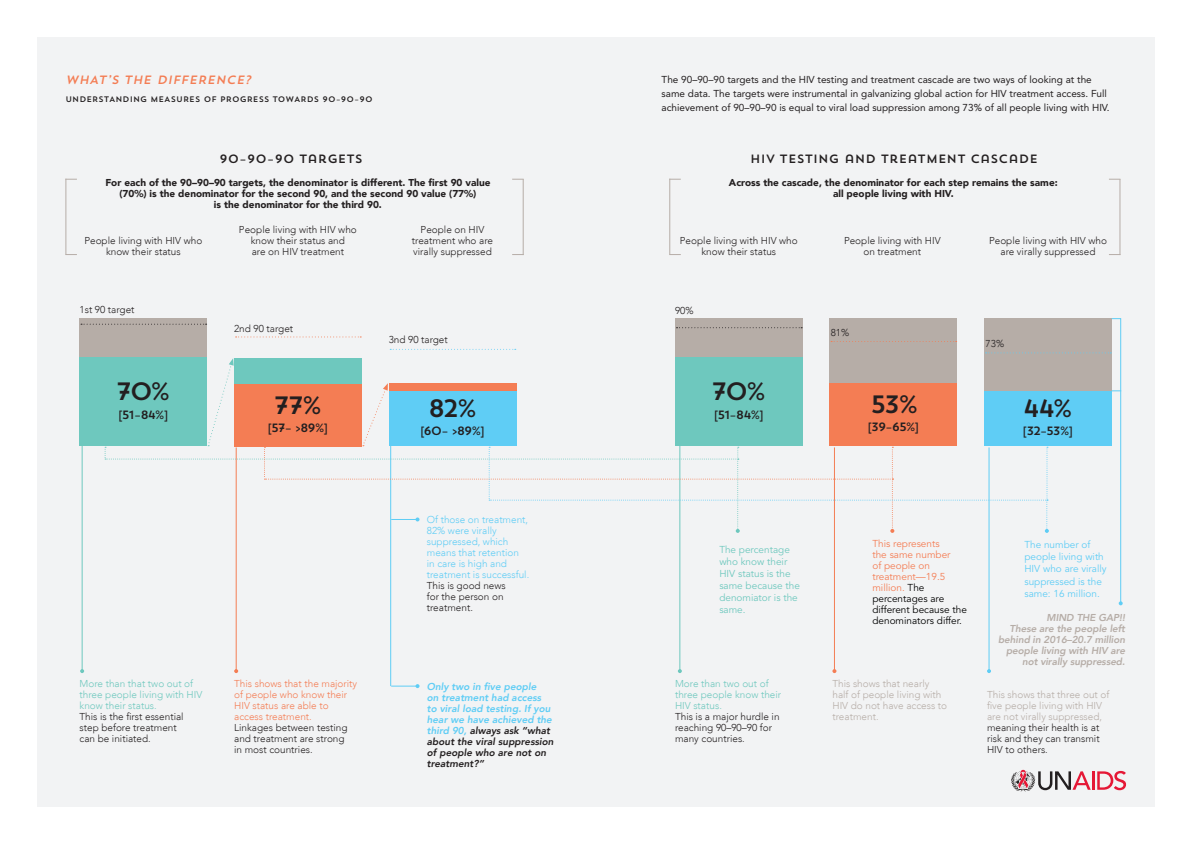
<style>
.page{position:relative;width:1191px;height:842px;background:#fff}
.page>*{position:absolute;margin:0;border:0;box-sizing:border-box;transform-origin:0 0}
.Body{font:25px "Trend Sans One";letter-spacing:-.12em;color:#231f20}
.Body-2{font:12px "Trend Sans One";letter-spacing:-.105em;color:#231f20}
.title_spread{font:12px "Trend Sans One";color:#231f20}
.commitments_little_t{font:italic 12px "Trend Sans One";color:#f47d54}
.t1{font:300 10px/11px "Avenir LT";color:#231f20;text-align:center}
.text{font:10px/14px "Avenir";color:#231f20}
.title_spread-2{font:900 10px/11px "Avenir LT";color:#231f20;text-align:center}
.t2{font:300 10px/11px "Avenir LT";color:#b6ada7}
.t3{font:italic 800 10px/11px "Avenir";color:#5fcdf5}
.t4{font:300 10px/11px "Avenir LT";color:#5fcdf5}
.t5{font:300 10px/11px "Avenir LT";color:#f47d54}
.t6{font:300 10px/11px "Avenir LT";color:#6ec8be}
.t7{font:10px/11px "Avenir";color:#f47d54}
.t8{font:italic 800 10px/11px "Avenir";letter-spacing:-.01em;color:#b6ada7;text-align:right}
.t9{font:10px/12px "Avenir";color:#5fcdf5}
.t10{font:10px/12px "Avenir";color:#6ec8be}
.t11{font:300 10px "Avenir";color:#231f20}
.title_figure{font:8px "Trend Sans One";color:#231f20}
.s1{color:#231f20}
.s2{color:#000}
.s3{color:#6ec8be}
</style>
<div class="page">
<div style="left:37px;top:37px;width:1117px;height:769px;background:#f2f3f4"></div>
<hr style="left:523px;top:179px;width:1px;height:76px;background:#b6ada7">
<hr style="left:1119px;top:179px;width:1px;height:76px;background:#b6ada7">
<hr style="left:65px;top:179px;width:1px;height:76px;background:#b6ada7">
<hr style="left:669px;top:179px;width:1px;height:76px;background:#b6ada7">
<hr style="left:82px;top:446px;width:1px;height:225px;background:#6ec8be">
<svg style="left:80px;top:669px;width:4px;height:4px"></svg>
<hr style="left:679px;top:446px;width:1px;height:225px;background:#6ec8be">
<svg style="left:678px;top:669px;width:4px;height:4px"></svg>
<hr style="left:236px;top:447px;width:1px;height:224px;background:#f47d54">
<svg style="left:234px;top:669px;width:4px;height:4px"></svg>
<hr style="left:834px;top:447px;width:1px;height:224px;background:#f47d54">
<svg style="left:832px;top:669px;width:4px;height:4px"></svg>
<hr style="left:988px;top:447px;width:1px;height:224px;background:#5fcdf5">
<svg style="left:987px;top:669px;width:4px;height:4px"></svg>
<hr style="left:390px;top:446px;width:1px;height:240px;background:#5fcdf5">
<svg style="left:391px;top:684px;width:28px;height:4px"></svg>
<svg style="left:81px;top:318px;width:1041px;height:287px"></svg>
<svg style="left:1011px;top:770px;width:115px;height:21px"></svg>
<p class="commitments_little_t" style="left:65px;top:72px;width:190px">WHAT’S THE DIFFERENCE?</p>
<p class="title_figure" style="left:65px;top:94px;width:309px">UNDERSTANDING MEASURES OF PROGRESS TOWARDS 90–90–90</p>
<p class="text" style="left:661px;top:72px;width:449px">The 90–90–90 targets and the HIV testing and treatment cascade are two ways of looking at the same data. The targets were instrumental in galvanizing global action for HIV treatment access. Full achievement of 90–90–90 is equal to viral load suppression among 73% of all people living with HIV.</p>
<p class="title_spread" style="left:219px;top:151px;width:145px">90–90–90 TARGETS</p>
<p class="title_spread" style="left:750px;top:151px;width:289px">HIV TESTING AND TREATMENT CASCADE</p>
<p class="title_spread-2" style="left:729px;top:177px;width:330px">Across the cascade, the denominator for each step remains the same: all people living with HIV.</p>
<p class="t1" style="left:844px;top:235px;width:98px">People living with HIV on treatment</p>
<p class="title_spread-2" style="left:105px;top:177px;width:387px">For each of the 90–90–90 targets, the denominator is different. The first 90 value (70%) is the denominator for the second 90, and the second 90 value (77%)<br>is the denominator for the third 90.</p>
<p class="t1" style="left:84px;top:235px;width:119px">People living with HIV who know their status</p>
<p class="t1" style="left:239px;top:224px;width:119px">People living with HIV who know their status and<br>are on HIV treatment</p>
<p class="t1" style="left:412px;top:224px;width:83px">People on HIV treatment who are virally suppressed</p>
<p class="t1" style="left:680px;top:235px;width:119px">People living with HIV who know their status</p>
<p class="t1" style="left:989px;top:235px;width:119px">People living with HIV who are virally suppressed</p>
<p class="t11" style="left:80px;top:304px;width:57px">1st 90 target</p>
<p class="t11" style="left:234px;top:322px;width:61px">2nd 90 target</p>
<p class="t11" style="left:389px;top:334px;width:61px">3nd 90 target</p>
<p class="t11" style="left:675px;top:304px;width:20px">90%</p>
<p class="t11" style="left:830px;top:326px;width:20px">81%</p>
<p class="t11" style="left:985px;top:338px;width:20px">73%</p>
<p class="Body" style="left:116px;top:375px;width:57px">70%</p>
<p class="Body-2" style="left:118px;top:407px;width:53px">[51–84%]</p>
<p class="Body" style="left:1023px;top:392px;width:52px">44%</p>
<p class="Body-2" style="left:1022px;top:423px;width:53px">[32–53%]</p>
<p class="Body" style="left:711px;top:375px;width:57px">70%</p>
<p class="Body" style="left:870px;top:388px;width:50px">53%</p>
<p class="Body-2" style="left:867px;top:420px;width:54px">[39–65%]</p>
<p class="Body" style="left:273px;top:389px;width:50px">77%</p>
<p class="Body" style="left:428px;top:392px;width:51px">82%</p>
<p class="Body-2" style="left:713px;top:407px;width:53px">[51–84%]</p>
<p class="Body-2" style="left:267px;top:420px;width:63px">[57– &gt;89%]</p>
<p class="Body-2" style="left:420px;top:423px;width:67px">[60– &gt;89%]</p>
<p class="t4" style="left:427px;top:514px;width:104px">Of those on treatment,<br>82% were virally suppressed, which means that retention in care is high and treatment is successful.<br><span class="s1">This is good news<br>for the person on treatment.</span></p>
<p class="t10" style="left:719px;top:544px;width:82px">The percentage who know their<br>HIV status is the same because the denomiator is the same.</p>
<p class="t7" style="left:872px;top:538px;width:96px">This represents<br>the same number<br>of people on treatment—19.5 million. <span class="s2">The percentages are different because the denominators differ.</span></p>
<p class="t9" style="left:1024px;top:539px;width:84px">The number of people living with<br>HIV who are virally suppressed is the same: 16 million.</p>
<p class="t8" style="left:1046px;top:612px;width:80px">MIND THE GAP!!</p>
<p class="t8" style="left:998px;top:623px;width:128px">These are the people left behind in 2016–20.7 million people living with HIV are not virally suppressed.</p>
<p class="t6" style="left:80px;top:678px;width:124px">More than that two out of three people living with HIV know their status.<br><span class="s1">This is the first essential step before treatment<br>can be initiated.</span></p>
<p class="t5" style="left:234px;top:678px;width:125px">This shows that the majority of people who know their<br>HIV status are able to access treatment.<br><span class="s1">Linkages between testing and treatment are strong<br>in most countries.</span></p>
<p class="t2" style="left:832px;top:678px;width:116px">This shows that nearly half of people living with<br>HIV do not have access to treatment.</p>
<p class="t2" style="left:987px;top:689px;width:124px">This shows that three out of five people living with HIV are not virally suppressed, <span class="s1">meaning their health is at risk and they can transmit<br>HIV to others.</span></p>
<p class="t1" style="left:675px;top:678px;width:108px;text-align:left"><span class="s3">More than two out of three people know their<br>HIV status.<br></span>This is a major hurdle in reaching 90–90–90 for many countries.</p>
<p class="t3" style="left:427px;top:681px;width:128px">Only two in five people<br>on treatment had access to viral load testing. If you hear we have achieved the third 90, <span class="s1">always ask “what about the viral suppression of people who are not on treatment?”</span></p>
</div>
